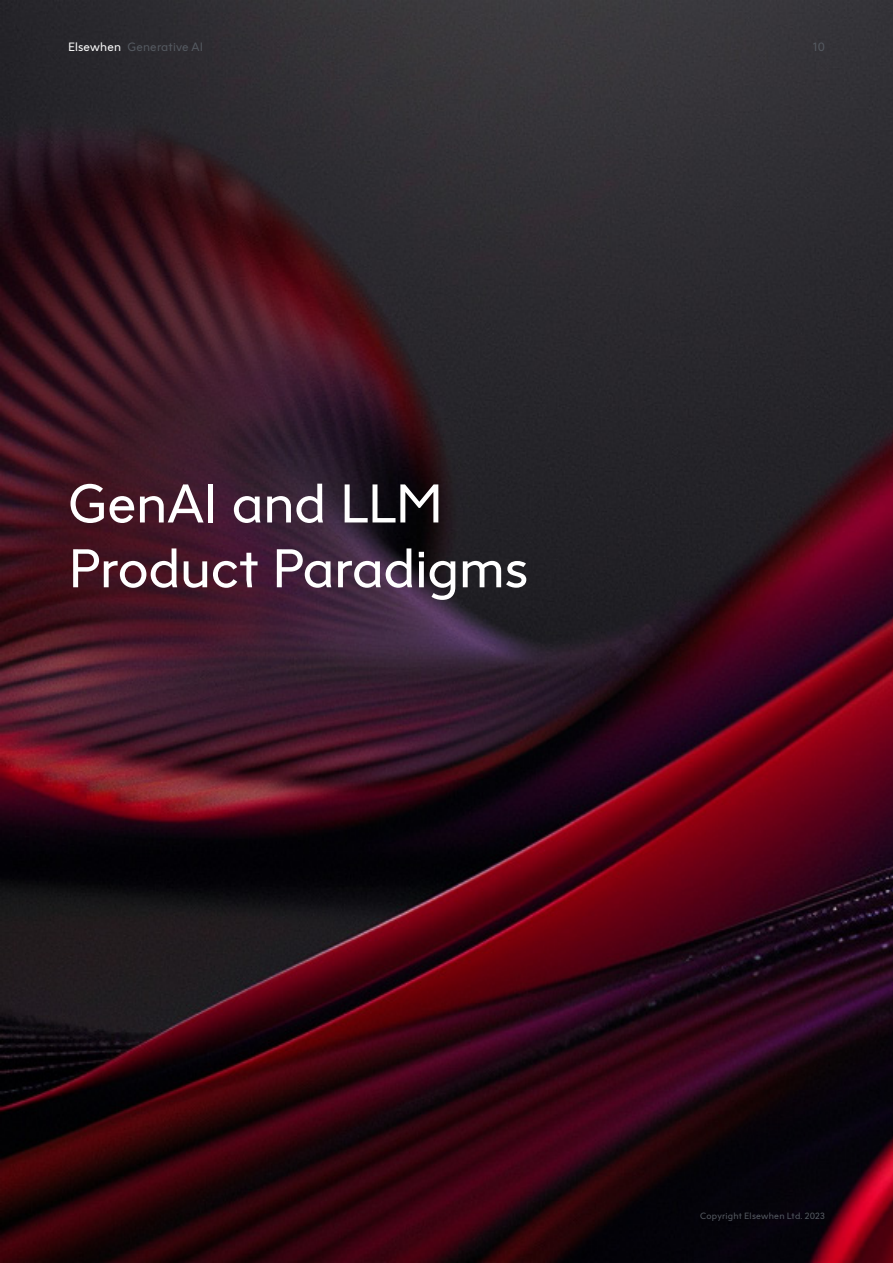
<style>
.page{position:relative;width:893px;height:1263px;background:#fff}
.page>*{position:absolute;margin:0;border:0;box-sizing:border-box;transform-origin:0 0}
.t1{font:54px/64.8px "F37 Jagger";letter-spacing:-.01em;color:#fff}
.t2{font:12px "F37 Jagger";letter-spacing:.015em;color:#53585f}
.t3{font:9px "F37 Jagger";letter-spacing:.02em;color:#53585f}
.s1{color:#fafafa}
</style>
<div class="page">
<img style="left:0;top:0;width:893px;height:1263px">
<p class="t2" style="left:68px;top:40px;width:137px"><span class="s1">Elsewhen</span> Generative AI</p>
<p class="t2" style="left:813px;top:40px;width:13px">10</p>
<p class="t1" style="left:68px;top:471px;width:462px">GenAI and LLM<br>Product Paradigms</p>
<p class="t3" style="left:700px;top:1210px;width:126px">Copyright Elsewhen Ltd. 2023</p>
</div>
